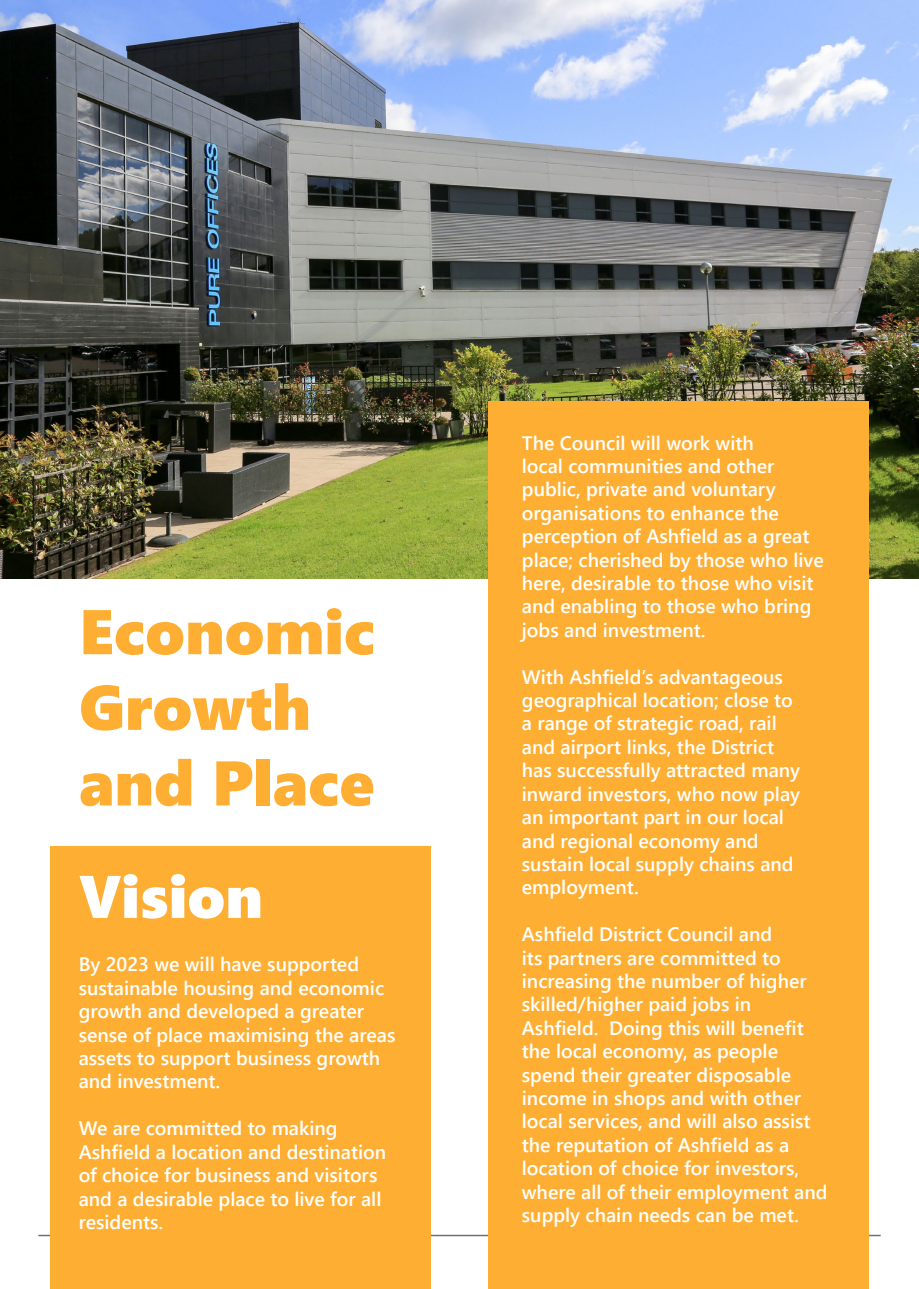
<style>
.page{position:relative;width:919px;height:1289px;background:#fff}
.page>*{position:absolute;margin:0;border:0;box-sizing:border-box;transform-origin:0 0}
.t1{font:63px/75.6px "Segoe UI Black";color:#feaf33}
.t2{font:60px "Segoe UI Black";color:#fff}
.t3{font:600 19.5px/23.4px "Segoe UI";color:#fff}
</style>
<div class="page">
<hr style="left:38px;top:1234px;width:842px;height:2px;background:#7a6d6e">
<img style="left:0;top:0;width:918px;height:578px">
<div style="left:488px;top:401px;width:380px;height:887px;background:#feaf33"></div>
<div style="left:50px;top:846px;width:380px;height:442px;background:#feaf33"></div>
<p class="t1" style="left:79px;top:590px;width:297px">Economic<br>Growth and Place</p>
<p class="t2" style="left:79px;top:853px;width:185px">Vision</p>
<p class="t3" style="left:79px;top:951px;width:318px">By 2023 we will have supported sustainable housing and economic growth and developed a greater sense of place maximising the areas assets to support business growth and investment.</p>
<p class="t3" style="left:79px;top:1114px;width:309px">We are committed to making<br>Ashfield a location and destination of choice for business and visitors and a desirable place to live for all residents.</p>
<p class="t3" style="left:522px;top:429px;width:303px">The Council will work with<br>local communities and other public, private and voluntary organisations to enhance the perception of Ashfield as a great place; cherished by those who live here, desirable to those who visit and enabling to those who bring jobs and investment.</p>
<p class="t3" style="left:522px;top:663px;width:280px">With Ashfield’s advantageous geographical location; close to a range of strategic road, rail and airport links, the District has successfully attracted many inward investors, who now play an important part in our local and regional economy and sustain local supply chains and employment.</p>
<p class="t3" style="left:522px;top:921px;width:307px">Ashfield District Council and<br>its partners are committed to increasing the number of higher skilled/higher paid jobs in<br>Ashfield. Doing this will benefit the local economy, as people spend their greater disposable income in shops and with other local services, and will also assist the reputation of Ashfield as a location of choice for investors, where all of their employment and supply chain needs can be met.</p>
</div>
